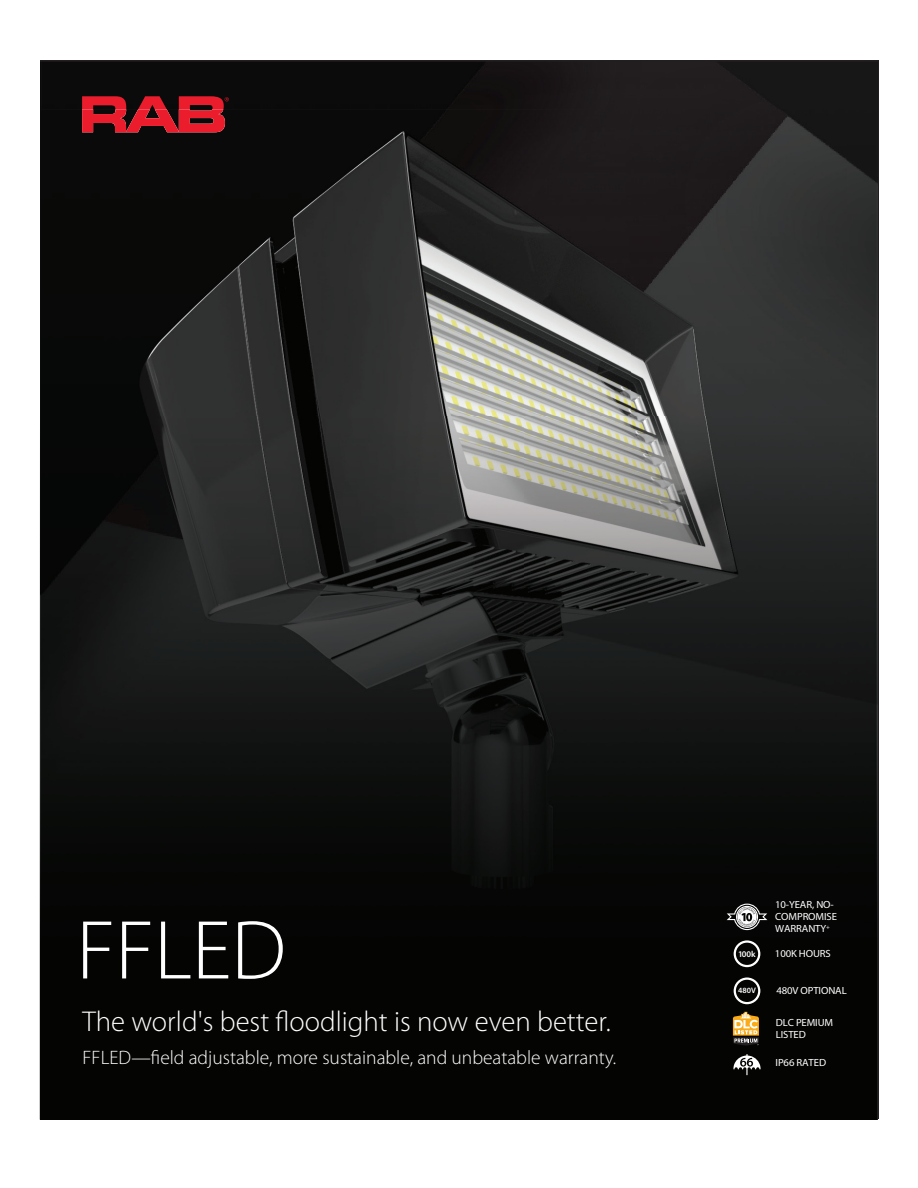
<style>
.page{position:relative;width:918px;height:1188px;background:#fff}
.page>*{position:absolute;margin:0;border:0;box-sizing:border-box;transform-origin:0 0}
.t1{font:300 84.3px "Myriad Pro";color:#fff}
.t2{font:300 28.8px "Myriad Pro";color:#fff}
.t3{font:300 19.5px "Myriad Pro";color:#fff}
.t4{font:10.35px/12px "Myriad Pro";letter-spacing:-.01em;color:#fff}
.t5{font:600 8.7px "Myriad Pro";color:#fff}
.t6{font:600 7.95px "Myriad Pro";color:#fff}
</style>
<div class="page">
<img style="left:41px;top:62px;width:836px;height:50px">
<img style="left:40px;top:112px;width:2px;height:1008px">
<img style="left:846px;top:112px;width:31px;height:305px">
<svg style="left:82px;top:96px;width:147px;height:13px;background:#95151f"></svg>
<img style="left:42px;top:109px;width:804px;height:849px">
<img style="left:82px;top:109px;width:44px;height:23px">
<img style="left:126px;top:109px;width:99px;height:23px">
<img style="left:190px;top:109px;width:24px;height:15px">
<img style="left:40px;top:417px;width:48px;height:702px">
<img style="left:830px;top:417px;width:48px;height:702px">
<div style="left:87px;top:958px;width:744px;height:161px;background:#040503"></div>
<svg style="left:734px;top:940px;width:26px;height:27px"></svg>
<svg style="left:734px;top:977px;width:26px;height:27px"></svg>
<svg style="left:727px;top:904px;width:40px;height:26px"></svg>
<svg style="left:733px;top:1054px;width:28px;height:21px"></svg>
<svg style="left:733px;top:1012px;width:26px;height:34px"></svg>
<h1 class="t1" style="left:76px;top:904px;width:211px">FFLED</h1>
<h2 class="t2" style="left:82px;top:1006px;width:530px">The world's best floodlight is now even better.</h2>
<h3 class="t3" style="left:83px;top:1047px;width:535px">FFLED—field adjustable, more sustainable, and unbeatable warranty.</h3>
<p class="t4" style="left:775px;top:899px;width:63px">10-YEAR, NO-<br>COMPROMISE<br>WARRANTY<sup>+</sup></p>
<p class="t4" style="left:775px;top:948px;width:57px">100K HOURS</p>
<p class="t5" style="left:738px;top:949px;width:19px">100k</p>
<p class="t6" style="left:738px;top:986px;width:19px">480V</p>
<p class="t4" style="left:776px;top:985px;width:72px">480V OPTIONAL</p>
<p class="t4" style="left:776px;top:1017px;width:59px;line-height:11.4px">DLC PEMIUM<br>LISTED</p>
<p class="t4" style="left:776px;top:1057px;width:52px">IP66 RATED</p>
</div>
